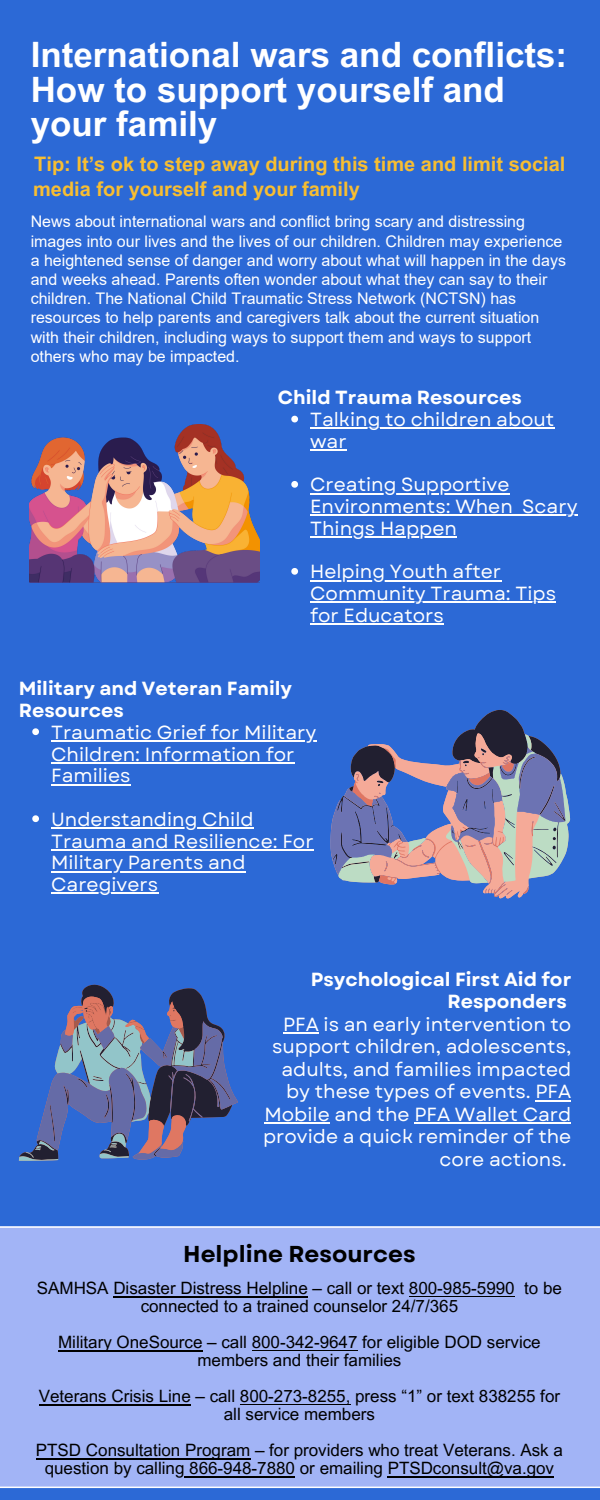
<style>
.page{position:relative;width:600px;height:1500px;background:#2c69d6}
.page>*{position:absolute;margin:0;border:0;box-sizing:border-box;transform-origin:0 0}
.t1{font:700 35px/34.5px "Arial MT Pro";color:#fff}
.t2{font:700 23px "Garet";color:#000}
.t3{font:700 20px/24.8px "Arial MT Pro";color:#f8be31}
.t4{font:19px/21.8px "Garet";color:#fff}
.t5{font:700 19px/21.8px "Garet";color:#fff}
.t6{font:17px/18px "Arial MT Pro";color:#000;text-align:center}
.t7{font:16px/19.3px "Arial";color:#fff}
</style>
<div class="page">
<div style="left:0;top:1226px;width:600px;height:262px;background:#a2b4f6"></div>
<svg style="left:82px;top:984px;width:120px;height:13px"></svg>
<svg style="left:19px;top:997px;width:219px;height:164px"></svg>
<img style="left:29px;top:424px;width:231px;height:158px">
<svg style="left:463px;top:710px;width:62px;height:23px"></svg>
<svg style="left:331px;top:733px;width:239px;height:166px"></svg>
<svg style="left:32px;top:728px;width:7px;height:7px"></svg>
<hr style="left:51px;top:740px;width:265px;height:2px;background:#fff">
<hr style="left:51px;top:762px;width:244px;height:2px;background:#fff">
<hr style="left:51px;top:784px;width:80px;height:1px;background:#fff">
<svg style="left:32px;top:815px;width:7px;height:7px"></svg>
<hr style="left:51px;top:827px;width:203px;height:2px;background:#fff">
<hr style="left:51px;top:849px;width:263px;height:2px;background:#fff">
<hr style="left:51px;top:871px;width:195px;height:1px;background:#fff">
<hr style="left:51px;top:893px;width:107px;height:1px;background:#fff">
<svg style="left:291px;top:416px;width:7px;height:6px"></svg>
<hr style="left:310px;top:428px;width:244px;height:1px;background:#fff">
<hr style="left:310px;top:449px;width:37px;height:2px;background:#fff">
<svg style="left:291px;top:481px;width:7px;height:7px"></svg>
<hr style="left:310px;top:493px;width:199px;height:1px;background:#fff">
<hr style="left:310px;top:515px;width:203px;height:1px;background:#fff">
<hr style="left:522px;top:515px;width:55px;height:1px;background:#fff">
<hr style="left:310px;top:536px;width:147px;height:2px;background:#fff">
<svg style="left:291px;top:568px;width:7px;height:7px"></svg>
<hr style="left:310px;top:580px;width:191px;height:1px;background:#fff">
<hr style="left:310px;top:602px;width:246px;height:1px;background:#fff">
<hr style="left:310px;top:623px;width:134px;height:2px;background:#fff">
<hr style="left:283px;top:1032px;width:36px;height:2px;background:#fff">
<hr style="left:535px;top:1100px;width:36px;height:1px;background:#fff">
<hr style="left:264px;top:1122px;width:66px;height:2px;background:#fff">
<svg style="left:414px;top:1122px;width:12px;height:2px"></svg>
<hr style="left:426px;top:1122px;width:145px;height:2px;background:#fff">
<hr style="left:114px;top:1296px;width:194px;height:1px;background:#000">
<hr style="left:409px;top:1296px;width:105px;height:1px;background:#000">
<hr style="left:58px;top:1350px;width:144px;height:1px;background:#000">
<hr style="left:252px;top:1350px;width:105px;height:1px;background:#000">
<hr style="left:39px;top:1404px;width:152px;height:1px;background:#000">
<hr style="left:240px;top:1404px;width:110px;height:1px;background:#000">
<hr style="left:36px;top:1458px;width:214px;height:1px;background:#000">
<hr style="left:185px;top:1476px;width:110px;height:1px;background:#000">
<hr style="left:388px;top:1476px;width:166px;height:1px;background:#000">
<p class="t1" style="left:31px;top:42px;width:538px">International wars and conflicts:<br>How to support yourself and your family</p>
<p class="t3" style="left:33px;top:154px;width:534px">Tip: It’s ok to step away during this time and limit social media for yourself and your family</p>
<p class="t7" style="left:31px;top:212px;width:537px">News about international wars and conflict bring scary and distressing images into our lives and the lives of our children. Children may experience a heightened sense of danger and worry about what will happen in the days and weeks ahead. Parents often wonder about what they can say to their children. The National Child Traumatic Stress Network (NCTSN) has resources to help parents and caregivers talk about the current situation with their children, including ways to support them and ways to support others who may be impacted.</p>
<p class="t5" style="left:278px;top:387px;width:246px">Child Trauma Resources</p>
<p class="t4" style="left:310px;top:409px;width:246px">Talking to children about war</p>
<p class="t4" style="left:310px;top:474px;width:269px">Creating Supportive<br>Environments: When Scary<br>Things Happen</p>
<p class="t4" style="left:310px;top:561px;width:247px">Helping Youth after<br>Community Trauma: Tips for Educators</p>
<p class="t5" style="left:19px;top:678px;width:275px">Military and Veteran Family<br>Resources</p>
<p class="t4" style="left:51px;top:721px;width:267px">Traumatic Grief for Military<br>Children: Information for<br>Families</p>
<p class="t4" style="left:51px;top:808px;width:264px">Understanding Child<br>Trauma and Resilience: For<br>Military Parents and<br>Caregivers</p>
<p class="t5" style="left:311px;top:968px;width:262px;line-height:22.5px;text-align:right">Psychological First Aid for<br>Responders</p>
<p class="t4" style="left:263px;top:1013px;width:310px;line-height:22.5px;text-align:right">PFA is an early intervention to support children, adolescents, adults, and families impacted by these types of events. PFA<br>Mobile and the PFA Wallet Card provide a quick reminder of the core actions.</p>
<p class="t2" style="left:183px;top:1237px;width:234px">Helpline Resources</p>
<p class="t6" style="left:37px;top:1281px;width:527px">SAMHSA Disaster Distress Helpline – call or text 800-985-5990 to be connected to a trained counselor 24/7/365</p>
<p class="t6" style="left:58px;top:1335px;width:484px">Military OneSource – call 800-342-9647 for eligible DOD service members and their families</p>
<p class="t6" style="left:39px;top:1389px;width:523px">Veterans Crisis Line – call 800-273-8255, press “1” or text 838255 for all service members</p>
<p class="t6" style="left:36px;top:1443px;width:529px">PTSD Consultation Program – for providers who treat Veterans. Ask a question by calling 866-948-7880 or emailing PTSDconsult@va.gov</p>
</div>
